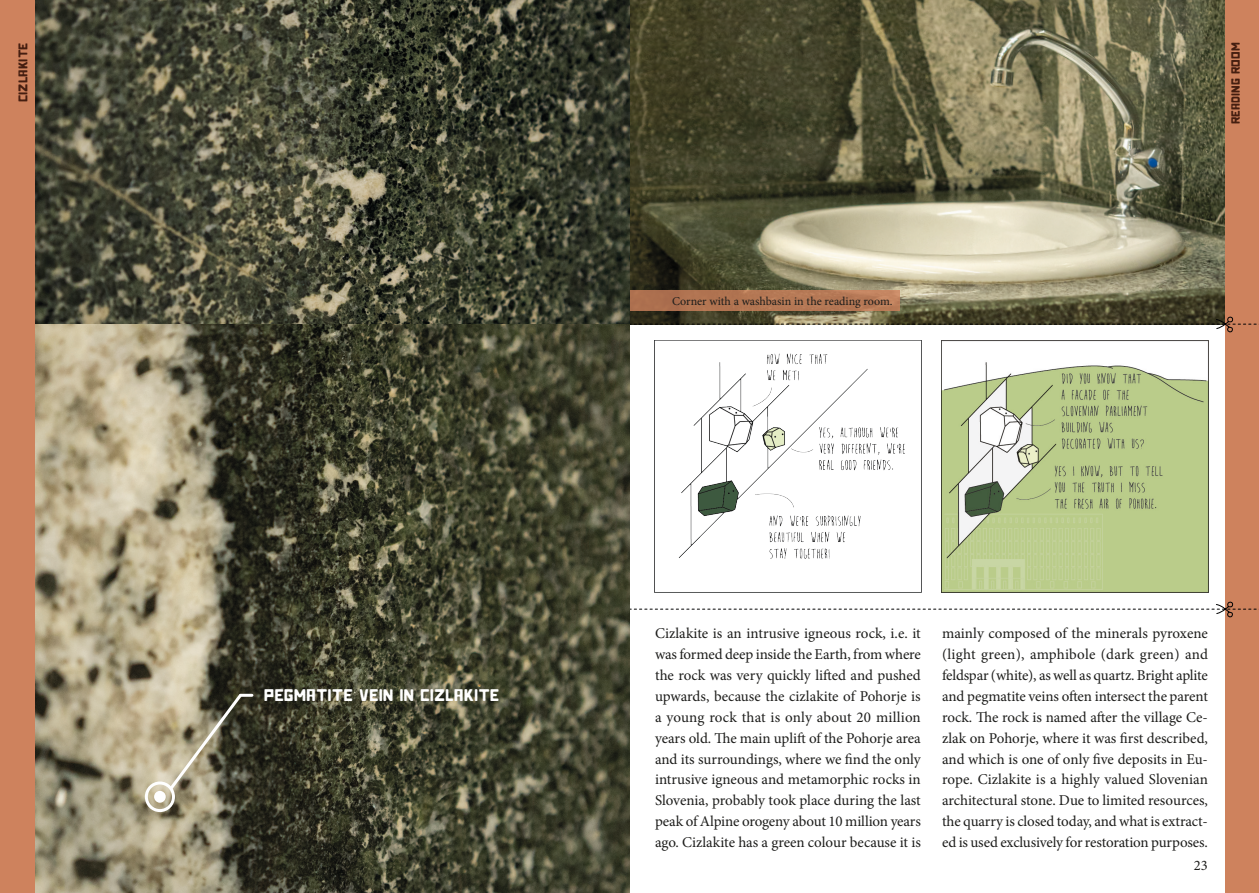
<style>
.page{position:relative;width:1259px;height:893px;background:#fff}
.page>*{position:absolute;margin:0;border:0;box-sizing:border-box;transform-origin:0 0}
.t1{font:18px "Kamenkos";color:#fff}
.info_okence{font:15px/20.9px "Minion Pro";letter-spacing:-.01em;color:#1d1d1b;text-align:justify}
.t2{font:14.55px "Minion Pro";color:#1d1d1b}
.glavna_poglavja{font:13.5px "Kamenkos";color:#451e10}
.naslovi_lokacij{font:12.75px "Kamenkos";color:#451e10}
.info_okence-2{font:12px "Minion Pro";color:#1d1d1b}
</style>
<div class="page">
<img style="left:629px;top:0;width:596px;height:316px">
<div style="left:629px;top:290px;width:271px;height:21px;background:linear-gradient(to right,#ab6e4d,#bc7f5b)"></div>
<div style="left:1225px;top:0;width:34px;height:893px;background:#ce825d"></div>
<svg style="left:629px;top:601px;width:630px;height:17px"></svg>
<svg style="left:629px;top:316px;width:630px;height:17px"></svg>
<img style="left:654px;top:341px;width:267px;height:252px">
<img style="left:941px;top:341px;width:267px;height:252px">
<img style="left:34px;top:0;width:595px;height:324px">
<img style="left:34px;top:324px;width:595px;height:569px">
<div style="left:145px;top:781px;width:30px;height:31px;border:3px solid #fff;border-radius:50%"></div>
<div style="left:154px;top:791px;width:12px;height:12px;background:#fff;border-radius:50%"></div>
<svg style="left:167px;top:692px;width:85px;height:100px;background:#7f7a64"></svg>
<div style="left:0;top:0;width:34px;height:893px;background:#ce825d"></div>
<p class="glavna_poglavja" style="left:16px;top:102px;width:61px;rotate:-90deg">CIZLAKITE</p>
<p class="t1" style="left:264px;top:686px;width:237px">PEGMATITE VEIN IN CIZLAKITE</p>
<p class="info_okence-2" style="left:672px;top:293px;width:222px">Corner with a washbasin in the reading room.</p>
<p class="naslovi_lokacij" style="left:1228px;top:124px;width:83px;rotate:-90deg">READING ROOM</p>
<p class="info_okence" style="left:655px;top:623px;width:267px">Cizlakite is an intrusive igneous rock, i.e. it was formed deep inside the Earth, from where the rock was very quickly lifted and pushed upwards, because the cizlakite of Pohorje is a young rock that is only about 20 million years old. The main uplift of the Pohorje area and its surroundings, where we find the only intrusive igneous and metamorphic rocks in Slovenia, probably took place during the last peak of Alpine orogeny about 10 million years ago. Cizlakite has a green colour because it is</p>
<p class="info_okence" style="left:942px;top:623px;width:267px">mainly composed of the minerals pyroxene (light green), amphibole (dark green) and feldspar (white), as well as quartz. Bright aplite and pegmatite veins often intersect the parent rock. The rock is named after the village Ce&shy;zlak on Pohorje, where it was first described, and which is one of only five deposits in Eu&shy;rope. Cizlakite is a highly valued Slovenian architectural stone. Due to limited resources, the quarry is closed today, and what is extract&shy;ed is used exclusively for restoration purposes.</p>
<p class="t2" style="left:1194px;top:856px;width:15px">23</p>
</div>
